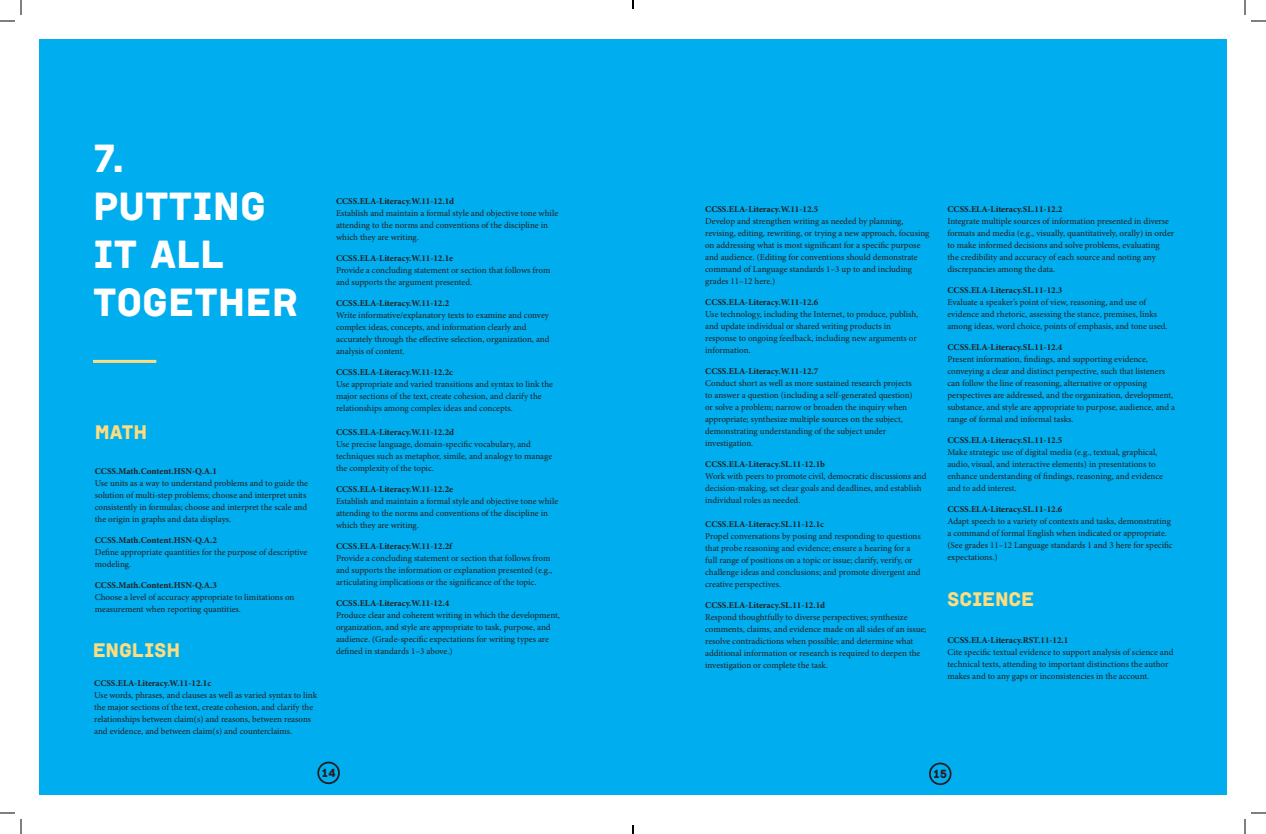
<style>
.page{position:relative;width:1266px;height:834px;background:#fff}
.page>*{position:absolute;margin:0;border:0;box-sizing:border-box;transform-origin:0 0}
.t1{font:40px/48px "Institut";color:#fff}
.t2{font:20px "Institut";letter-spacing:-.005em;color:#fedc80}
.t3{font:12px "Institut";color:#231f20}
.t4{font:9px/12px "Minion Pro";letter-spacing:-.005em;color:#231f20}
.t5{font:700 9px "Minion Pro";color:#231f20}
</style>
<div class="page">
<div style="left:39px;top:39px;width:1188px;height:756px;background:#00aeef"></div>
<hr style="left:93px;top:360px;width:63px;height:3px;background:#fedc80">
<div style="left:929px;top:763px;width:23px;height:22px;border:2px solid #231f20;border-radius:50%"></div>
<div style="left:317px;top:762px;width:23px;height:22px;border:2px solid #231f20;border-radius:50%"></div>
<svg style="left:0;top:0;width:22px;height:22px"></svg>
<svg style="left:0;top:812px;width:22px;height:22px"></svg>
<svg style="left:1244px;top:0;width:22px;height:22px"></svg>
<svg style="left:1244px;top:812px;width:22px;height:22px"></svg>
<svg style="left:632px;top:0;width:2px;height:9px"></svg>
<svg style="left:632px;top:825px;width:2px;height:9px"></svg>
<h1 class="t1" style="left:93px;top:134px;width:207px">7.<br>PUTTING<br>IT ALL<br>TOGETHER</h1>
<h2 class="t2" style="left:95px;top:421px;width:54px">MATH</h2>
<p class="t5" style="left:95px;top:465px;width:124px">CCSS.Math.Content.HSN-Q.A.1</p>
<p class="t4" style="left:95px;top:477px;width:215px">Use units as a way to understand problems and to guide the solution of multi-step problems; choose and interpret units consistently in formulas; choose and interpret the scale and the origin in graphs and data displays.</p>
<p class="t5" style="left:95px;top:534px;width:124px">CCSS.Math.Content.HSN-Q.A.2</p>
<p class="t4" style="left:95px;top:546px;width:214px">Define appropriate quantities for the purpose of descriptive modeling.</p>
<p class="t5" style="left:95px;top:579px;width:124px">CCSS.Math.Content.HSN-Q.A.3</p>
<p class="t4" style="left:95px;top:591px;width:201px">Choose a level of accuracy appropriate to limitations on measurement when reporting quantities.</p>
<h2 class="t2" style="left:93px;top:640px;width:89px">ENGLISH</h2>
<p class="t5" style="left:94px;top:677px;width:118px">CCSS.ELA-Literacy.W.11-12.1c</p>
<p class="t4" style="left:94px;top:689px;width:225px">Use words, phrases, and clauses as well as varied syntax to link the major sections of the text, create cohesion, and clarify the relationships between claim(s) and reasons, between reasons and evidence, and between claim(s) and counterclaims.</p>
<p class="t5" style="left:336px;top:195px;width:120px">CCSS.ELA-Literacy.W.11-12.1d</p>
<p class="t4" style="left:336px;top:208px;width:224px">Establish and maintain a formal style and objective tone while attending to the norms and conventions of the discipline in which they are writing.</p>
<p class="t5" style="left:336px;top:252px;width:119px">CCSS.ELA-Literacy.W.11-12.1e</p>
<p class="t4" style="left:336px;top:265px;width:216px">Provide a concluding statement or section that follows from and supports the argument presented.</p>
<p class="t5" style="left:336px;top:297px;width:115px">CCSS.ELA-Literacy.W.11-12.2</p>
<p class="t4" style="left:336px;top:309px;width:215px">Write informative/explanatory texts to examine and convey complex ideas, concepts, and information clearly and accurately through the effective selection, organization, and analysis of content.</p>
<p class="t5" style="left:336px;top:366px;width:118px">CCSS.ELA-Literacy.W.11-12.2c</p>
<p class="t4" style="left:336px;top:378px;width:218px">Use appropriate and varied transitions and syntax to link the major sections of the text, create cohesion, and clarify the relationships among complex ideas and concepts.</p>
<p class="t5" style="left:336px;top:426px;width:120px">CCSS.ELA-Literacy.W.11-12.2d</p>
<p class="t4" style="left:336px;top:438px;width:218px">Use precise language, domain-specific vocabulary, and techniques such as metaphor, simile, and analogy to manage the complexity of the topic.</p>
<p class="t5" style="left:336px;top:483px;width:119px">CCSS.ELA-Literacy.W.11-12.2e</p>
<p class="t4" style="left:336px;top:495px;width:224px">Establish and maintain a formal style and objective tone while attending to the norms and conventions of the discipline in which they are writing.</p>
<p class="t5" style="left:336px;top:540px;width:118px">CCSS.ELA-Literacy.W.11-12.2f</p>
<p class="t4" style="left:336px;top:552px;width:218px">Provide a concluding statement or section that follows from and supports the information or explanation presented (e.g., articulating implications or the significance of the topic.</p>
<p class="t5" style="left:336px;top:597px;width:115px">CCSS.ELA-Literacy.W.11-12.4</p>
<p class="t4" style="left:336px;top:609px;width:225px">Produce clear and coherent writing in which the development, organization, and style are appropriate to task, purpose, and audience. (Grade-specific expectations for writing types are defined in standards 1–3 above.)</p>
<p class="t5" style="left:705px;top:203px;width:115px">CCSS.ELA-Literacy.W.11-12.5</p>
<p class="t4" style="left:705px;top:215px;width:226px">Develop and strengthen writing as needed by planning, revising, editing, rewriting, or trying a new approach, focusing on addressing what is most significant for a specific purpose and audience. (Editing for conventions should demonstrate command of Language standards 1–3 up to and including grades 11–12 here.)</p>
<p class="t5" style="left:705px;top:296px;width:115px">CCSS.ELA-Literacy.W.11-12.6</p>
<p class="t4" style="left:705px;top:308px;width:215px">Use technology, including the Internet, to produce, publish, and update individual or shared writing products in response to ongoing feedback, including new arguments or information.</p>
<p class="t5" style="left:705px;top:365px;width:115px">CCSS.ELA-Literacy.W.11-12.7</p>
<p class="t4" style="left:705px;top:377px;width:209px">Conduct short as well as more sustained research projects to answer a question (including a self-generated question) or solve a problem; narrow or broaden the inquiry when appropriate; synthesize multiple sources on the subject, demonstrating understanding of the subject under investigation.</p>
<p class="t5" style="left:705px;top:458px;width:121px">CCSS.ELA-Literacy.SL.11-12.1b</p>
<p class="t4" style="left:705px;top:470px;width:223px">Work with peers to promote civil, democratic discussions and decision-making, set clear goals and deadlines, and establish individual roles as needed.</p>
<p class="t5" style="left:705px;top:518px;width:120px">CCSS.ELA-Literacy.SL.11-12.1c</p>
<p class="t4" style="left:705px;top:530px;width:217px">Propel conversations by posing and responding to questions that probe reasoning and evidence; ensure a hearing for a full range of positions on a topic or issue; clarify, verify, or challenge ideas and conclusions; and promote divergent and creative perspectives.</p>
<p class="t5" style="left:705px;top:599px;width:121px">CCSS.ELA-Literacy.SL.11-12.1d</p>
<p class="t4" style="left:705px;top:611px;width:223px">Respond thoughtfully to diverse perspectives; synthesize comments, claims, and evidence made on all sides of an issue; resolve contradictions when possible; and determine what additional information or research is required to deepen the investigation or complete the task.</p>
<p class="t5" style="left:947px;top:203px;width:117px">CCSS.ELA-Literacy.SL.11-12.2</p>
<p class="t4" style="left:947px;top:215px;width:228px">Integrate multiple sources of information presented in diverse formats and media (e.g., visually, quantitatively, orally) in order to make informed decisions and solve problems, evaluating<br>the credibility and accuracy of each source and noting any discrepancies among the data.</p>
<p class="t5" style="left:947px;top:284px;width:117px">CCSS.ELA-Literacy.SL.11-12.3</p>
<p class="t4" style="left:947px;top:296px;width:222px">Evaluate a speaker’s point of view, reasoning, and use of evidence and rhetoric, assessing the stance, premises, links among ideas, word choice, points of emphasis, and tone used.</p>
<p class="t5" style="left:947px;top:341px;width:117px">CCSS.ELA-Literacy.SL.11-12.4</p>
<p class="t4" style="left:947px;top:353px;width:229px">Present information, findings, and supporting evidence, conveying a clear and distinct perspective, such that listeners can follow the line of reasoning, alternative or opposing perspectives are addressed, and the organization, development, substance, and style are appropriate to purpose, audience, and a range of formal and informal tasks.</p>
<p class="t5" style="left:947px;top:434px;width:117px">CCSS.ELA-Literacy.SL.11-12.5</p>
<p class="t4" style="left:947px;top:446px;width:217px">Make strategic use of digital media (e.g., textual, graphical, audio, visual, and interactive elements) in presentations to enhance understanding of findings, reasoning, and evidence and to add interest.</p>
<p class="t5" style="left:947px;top:503px;width:117px">CCSS.ELA-Literacy.SL.11-12.6</p>
<p class="t4" style="left:947px;top:515px;width:227px">Adapt speech to a variety of contexts and tasks, demonstrating a command of formal English when indicated or appropriate. (See grades 11–12 Language standards 1 and 3 here for specific expectations.)</p>
<h2 class="t2" style="left:947px;top:588px;width:88px">SCIENCE</h2>
<p class="t5" style="left:947px;top:633px;width:122px">CCSS.ELA-Literacy.RST.11-12.1</p>
<p class="t4" style="left:947px;top:646px;width:228px">Cite specific textual evidence to support analysis of science and technical texts, attending to important distinctions the author makes and to any gaps or inconsistencies in the account.</p>
<h3 class="t3" style="left:321px;top:767px;width:16px">14</h3>
<h3 class="t3" style="left:933px;top:768px;width:16px">15</h3>
</div>
